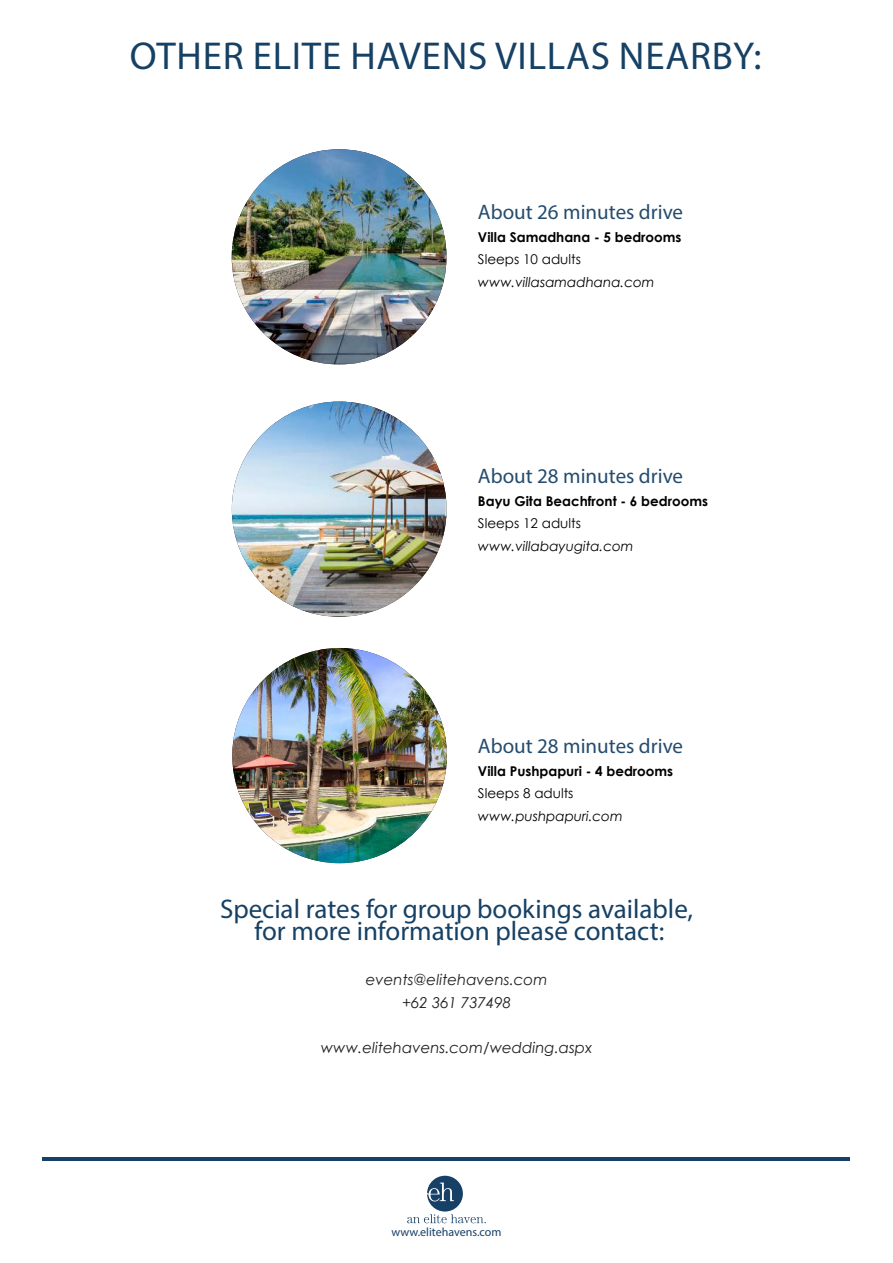
<style>
.page{position:relative;width:893px;height:1263px;background:#fff}
.page>*{position:absolute;margin:0;border:0;box-sizing:border-box;transform-origin:0 0}
.t1{font:39px "Myriad Pro";letter-spacing:.02em;color:#174164}
.t2{font:27px/22.5px "Myriad Pro";color:#174164;text-align:center}
.t3{font:21px "Myriad Pro";color:#254c6e}
.t4{font:italic 15px/22.5px "Century Gothic";color:#221f1f;text-align:center}
.t5{font:700 13.5px "Century Gothic";color:#000}
.t6{font:italic 13.5px "Century Gothic";color:#000}
.t7{font:13.5px "Century Gothic";color:#000}
.t8{font:12px "Myriad Pro";color:#174066}
</style>
<div class="page">
<hr style="left:43px;top:1157px;width:807px;height:3px;background:#174066">
<svg style="left:407px;top:1176px;width:79px;height:47px"></svg>
<img style="left:232px;top:149px;width:214px;height:215px">
<img style="left:232px;top:402px;width:215px;height:214px">
<img style="left:232px;top:648px;width:215px;height:215px;border-radius:107px">
<h1 class="t1" style="left:130px;top:40px;width:633px">OTHER ELITE HAVENS VILLAS NEARBY:</h1>
<h3 class="t3" style="left:478px;top:204px;width:207px">About 26 minutes drive</h3>
<p class="t5" style="left:478px;top:232px;width:205px">Villa Samadhana - 5 bedrooms</p>
<p class="t7" style="left:478px;top:254px;width:105px">Sleeps 10 adults</p>
<p class="t6" style="left:478px;top:277px;width:178px">www.villasamadhana.com</p>
<h3 class="t3" style="left:478px;top:468px;width:207px">About 28 minutes drive</h3>
<p class="t5" style="left:478px;top:496px;width:232px">Bayu Gita Beachfront - 6 bedrooms</p>
<p class="t7" style="left:478px;top:518px;width:105px">Sleeps 12 adults</p>
<p class="t6" style="left:478px;top:541px;width:157px">www.villabayugita.com</p>
<h3 class="t3" style="left:478px;top:738px;width:207px">About 28 minutes drive</h3>
<p class="t5" style="left:478px;top:766px;width:197px">Villa Pushpapuri - 4 bedrooms</p>
<p class="t7" style="left:478px;top:788px;width:97px">Sleeps 8 adults</p>
<p class="t6" style="left:478px;top:811px;width:146px">www.pushpapuri.com</p>
<h2 class="t2" style="left:220px;top:899px;width:475px">Special rates for group bookings available, for more information please contact:</h2>
<p class="t4" style="left:366px;top:970px;width:183px">events@elitehavens.com +62 361 737498</p>
<p class="t4" style="left:321px;top:1037px;width:273px">www.elitehavens.com/wedding.aspx</p>
<p class="t8" style="left:391px;top:1227px;width:112px">www.elitehavens.com</p>
</div>
